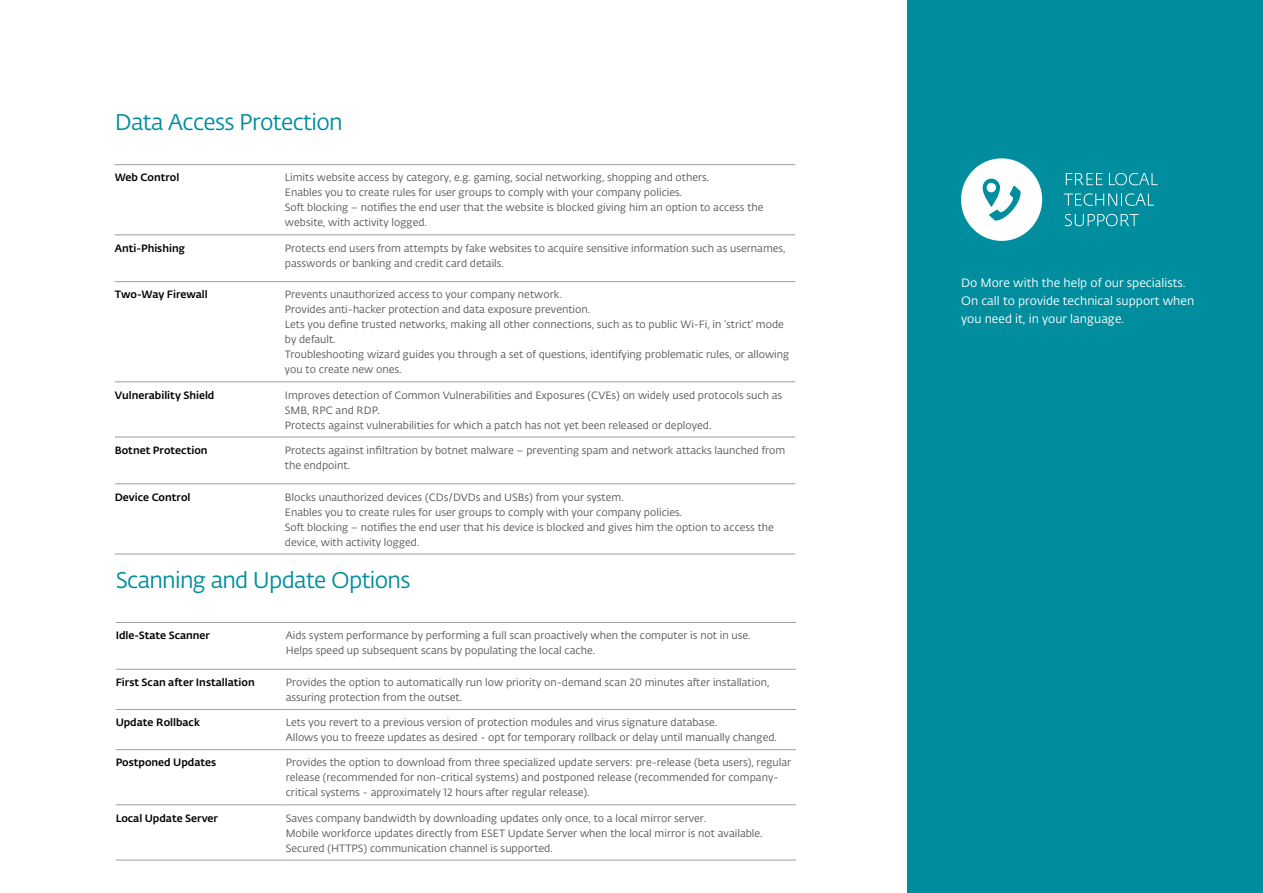
<style>
.page{position:relative;width:1263px;height:893px;background:#fff}
.page>*{position:absolute;margin:0;border:0;box-sizing:border-box;transform-origin:0 0}
.t1{font:22.5px "Fedra Sans Alt Pro Book LF";letter-spacing:-.03em;color:#008e9e}
.t2{font:12px/18px "Fedra Sans Alt Pro Book LF";color:#fff}
.t3{font:10.5px/15px "Fedra Sans Alt Pro Book LF";color:#555756}
.t4{font:10.5px "Fedra Sans Alt Pro Med LF";color:#000}
</style>
<div class="page">
<hr style="left:115px;top:164px;width:170px;height:1px;background:#9d9e9e">
<hr style="left:285px;top:164px;width:510px;height:1px;background:#9d9e9e">
<hr style="left:115px;top:381px;width:170px;height:1px;background:#9d9e9e">
<hr style="left:285px;top:381px;width:510px;height:1px;background:#9d9e9e">
<hr style="left:115px;top:437px;width:170px;height:1px;background:#9d9e9e">
<hr style="left:285px;top:437px;width:510px;height:1px;background:#9d9e9e">
<hr style="left:115px;top:483px;width:170px;height:1px;background:#9d9e9e">
<hr style="left:285px;top:483px;width:510px;height:1px;background:#9d9e9e">
<hr style="left:115px;top:554px;width:170px;height:1px;background:#9d9e9e">
<hr style="left:285px;top:554px;width:510px;height:1px;background:#9d9e9e">
<hr style="left:115px;top:234px;width:170px;height:1px;background:#9d9e9e">
<hr style="left:285px;top:234px;width:510px;height:1px;background:#9d9e9e">
<hr style="left:115px;top:281px;width:170px;height:1px;background:#9d9e9e">
<hr style="left:285px;top:281px;width:510px;height:1px;background:#9d9e9e">
<hr style="left:116px;top:622px;width:170px;height:1px;background:#9d9e9e">
<hr style="left:286px;top:622px;width:510px;height:1px;background:#9d9e9e">
<hr style="left:116px;top:669px;width:170px;height:1px;background:#9d9e9e">
<hr style="left:286px;top:669px;width:510px;height:1px;background:#9d9e9e">
<hr style="left:116px;top:709px;width:170px;height:1px;background:#9d9e9e">
<hr style="left:286px;top:709px;width:510px;height:1px;background:#9d9e9e">
<hr style="left:116px;top:804px;width:170px;height:1px;background:#9d9e9e">
<hr style="left:286px;top:804px;width:510px;height:1px;background:#9d9e9e">
<hr style="left:116px;top:860px;width:170px;height:1px;background:#9d9e9e">
<hr style="left:286px;top:860px;width:510px;height:1px;background:#9d9e9e">
<hr style="left:116px;top:749px;width:170px;height:1px;background:#9d9e9e">
<hr style="left:286px;top:749px;width:510px;height:1px;background:#9d9e9e">
<div style="left:908px;top:0;width:355px;height:893px;background:#008e9e"></div>
<svg style="left:1066px;top:173px;width:37px;height:12px"></svg>
<svg style="left:1109px;top:173px;width:49px;height:12px"></svg>
<svg style="left:1064px;top:193px;width:90px;height:13px"></svg>
<svg style="left:1065px;top:214px;width:74px;height:12px"></svg>
<div style="left:961px;top:158px;width:81px;height:83px;background:#fff;border-radius:50%"></div>
<svg style="left:983px;top:179px;width:38px;height:42px"></svg>
<h1 class="t1" style="left:115px;top:107px;width:229px">Data Access Protection</h1>
<p class="t4" style="left:115px;top:170px;width:66px">Web Control</p>
<p class="t3" style="left:285px;top:170px;width:480px">Limits website access by category, e.g. gaming, social networking, shopping and others.<br>Enables you to create rules for user groups to comply with your company policies.<br>Soft blocking – notifies the end user that the website is blocked giving him an option to access the website, with activity logged.</p>
<p class="t4" style="left:115px;top:240px;width:72px">Anti-Phishing</p>
<p class="t3" style="left:285px;top:240px;width:502px">Protects end users from attempts by fake websites to acquire sensitive information such as usernames, passwords or banking and credit card details.</p>
<p class="t4" style="left:115px;top:287px;width:95px">Two-Way Firewall</p>
<p class="t3" style="left:285px;top:287px;width:506px">Prevents unauthorized access to your company network.<br>Provides anti-hacker protection and data exposure prevention.<br>Lets you define trusted networks, making all other connections, such as to public Wi-Fi, in ‘strict’ mode by default.<br>Troubleshooting wizard guides you through a set of questions, identifying problematic rules, or allowing you to create new ones.</p>
<p class="t4" style="left:115px;top:387px;width:101px">Vulnerability Shield</p>
<p class="t3" style="left:285px;top:387px;width:499px">Improves detection of Common Vulnerabilities and Exposures (CVEs) on widely used protocols such as<br>SMB, RPC and RDP.<br>Protects against vulnerabilities for which a patch has not yet been released or deployed.</p>
<p class="t4" style="left:115px;top:442px;width:94px">Botnet Protection</p>
<p class="t3" style="left:285px;top:442px;width:502px">Protects against infiltration by botnet malware – preventing spam and network attacks launched from the endpoint.</p>
<p class="t4" style="left:115px;top:489px;width:77px">Device Control</p>
<p class="t3" style="left:285px;top:489px;width:491px">Blocks unauthorized devices (CDs/DVDs and USBs) from your system.<br>Enables you to create rules for user groups to comply with your company policies.<br>Soft blocking – notifies the end user that his device is blocked and gives him the option to access the device, with activity logged.</p>
<h1 class="t1" style="left:116px;top:564px;width:296px">Scanning and Update Options</h1>
<p class="t4" style="left:116px;top:627px;width:96px">Idle-State Scanner</p>
<p class="t3" style="left:286px;top:628px;width:466px">Aids system performance by performing a full scan proactively when the computer is not in use.<br>Helps speed up subsequent scans by populating the local cache.</p>
<p class="t4" style="left:116px;top:674px;width:141px">First Scan after Installation</p>
<p class="t3" style="left:286px;top:674px;width:485px">Provides the option to automatically run low priority on-demand scan 20 minutes after installation, assuring protection from the outset.</p>
<p class="t4" style="left:116px;top:714px;width:86px">Update Rollback</p>
<p class="t3" style="left:286px;top:715px;width:493px">Lets you revert to a previous version of protection modules and virus signature database.<br>Allows you to freeze updates as desired - opt for temporary rollback or delay until manually changed.</p>
<p class="t4" style="left:116px;top:755px;width:102px">Postponed Updates</p>
<p class="t3" style="left:286px;top:755px;width:507px">Provides the option to download from three specialized update servers: pre-release (beta users), regular release (recommended for non-critical systems) and postponed release (recommended for company&shy;critical systems - approximately 12 hours after regular release).</p>
<p class="t4" style="left:116px;top:810px;width:104px">Local Update Server</p>
<p class="t3" style="left:286px;top:810px;width:478px">Saves company bandwidth by downloading updates only once, to a local mirror server.<br>Mobile workforce updates directly from ESET Update Server when the local mirror is not available.<br>Secured (HTTPS) communication channel is supported.</p>
<p class="t2" style="left:961px;top:273px;width:235px">Do More with the help of our specialists.<br>On call to provide technical support when you need it, in your language.</p>
</div>
